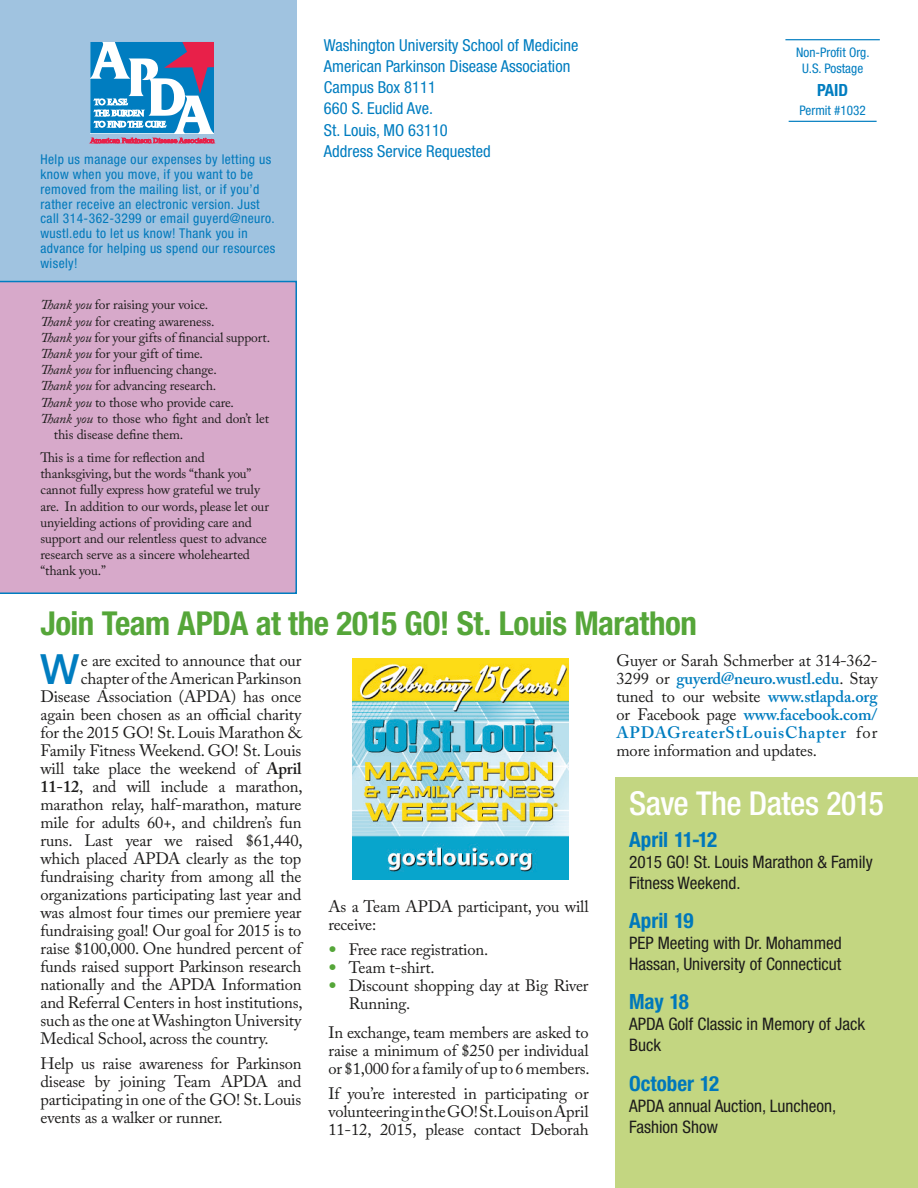
<style>
.page{position:relative;width:918px;height:1188px;background:#fff}
.page>*{position:absolute;margin:0;border:0;box-sizing:border-box;transform-origin:0 0}
.t1{font:500 41.7px "Helvetica Neue LT Std";color:#007dc0}
.t2{font:700 condensed 33px "Helvetica Neue LT Std";letter-spacing:-.015em;color:#55a639}
.t3{font:500 condensed 33px "Helvetica Neue LT Std";letter-spacing:-.015em;color:#fff}
.t4{font:700 condensed 21px "Helvetica Neue LT Std";color:#0078bb}
.t5{font:condensed 17.25px/21px "Helvetica Neue LT Std";color:#1d1c1b}
.t6{font:700 condensed 16.8px "Helvetica Neue LT Std";color:#007dc0}
.t7{font:16.5px/18px "Adobe Caslon Pro";letter-spacing:-.01em;color:#1d1c1b;text-align:justify}
.t8{font:condensed 16.5px/21px "Helvetica Neue LT Std";color:#007dc0}
.t9{font:13.5px/16.2px "Adobe Caslon Pro";letter-spacing:-.01em;color:#1d1c1b}
.t10{font:condensed 13.5px/14.9px "Helvetica Neue LT Std";letter-spacing:.03em;color:#0078bb}
.t11{font:condensed 13.2px/16.8px "Helvetica Neue LT Std";color:#007dc0;text-align:center}
.s1{font-style:italic}
.s2{font-weight:600;color:#007dc0}
.s3{font-weight:600}
.s4{font-family:"Helvetica Neue LT Std";font-weight:700;font-stretch:condensed;color:#55a639}
</style>
<div class="page">
<div style="left:0;top:0;width:297px;height:289px;background:#a0c3e0"></div>
<div style="left:0;top:281px;width:297px;height:313px;background:#d7a9ca"></div>
<hr style="left:785px;top:39px;width:95px;height:1px;background:#007dc0">
<hr style="left:789px;top:121px;width:88px;height:1px;background:#007dc0">
<svg style="left:90px;top:42px;width:124px;height:101px;background:#719bc5"></svg>
<div style="left:616px;top:778px;width:302px;height:410px;background:#c3d681"></div>
<img style="left:352px;top:659px;width:216px;height:221px">
<p class="t10" style="left:40px;top:152px;width:236px">Help us manage our expenses by letting us know when you move, if you want to be removed from the mailing list, or if you’d rather receive an electronic version. Just call 314-362-3299 or email guyerd@neuro. wustl.edu to let us know! Thank you in advance for helping us spend our resources wisely!</p>
<p class="t9" style="left:40px;top:297px;width:169px"><span class="s1">Thank you</span> for raising your voice.</p>
<p class="t9" style="left:40px;top:313px;width:176px"><span class="s1">Thank you</span> for creating awareness.</p>
<p class="t9" style="left:40px;top:329px;width:231px"><span class="s1">Thank you</span> for your gifts of financial support.</p>
<p class="t9" style="left:40px;top:345px;width:164px"><span class="s1">Thank you</span> for your gift of time.</p>
<p class="t9" style="left:40px;top:361px;width:178px"><span class="s1">Thank you</span> for influencing change.</p>
<p class="t9" style="left:40px;top:378px;width:177px"><span class="s1">Thank you</span> for advancing research.</p>
<p class="t9" style="left:40px;top:394px;width:195px"><span class="s1">Thank you</span> to those who provide care.</p>
<p class="t9" style="left:40px;top:410px;width:230px"><span class="s1">Thank you</span> to those who fight and don’t let</p>
<p class="t9" style="left:54px;top:426px;width:131px">this disease define them.</p>
<p class="t9" style="left:40px;top:449px;width:230px">This is a time for reflection and thanksgiving, but the words “thank you” cannot fully express how grateful we truly are. In addition to our words, please let our unyielding actions of providing care and support and our relentless quest to advance research serve as a sincere wholehearted “thank you.”</p>
<p class="t8" style="left:324px;top:35px;width:256px">Washington University School of Medicine<br>American Parkinson Disease Association<br>Campus Box 8111<br>660 S. Euclid Ave.<br>St. Louis, MO 63110<br>Address Service Requested</p>
<p class="t11" style="left:796px;top:43px;width:75px">Non-Profit Org.<br>U.S. Postage</p>
<p class="t6" style="left:817px;top:80px;width:33px">PAID</p>
<p class="t11" style="left:799px;top:102px;width:68px">Permit #1032</p>
<h2 class="t2" style="left:40px;top:603px;width:658px">Join Team APDA at the 2015 GO! St. Louis Marathon</h2>
<h1 class="t1" style="left:40px;top:645px;width:41px">W</h1>
<p class="t7" style="left:81px;top:652px;width:222px">e are excited to announce that our</p>
<p class="t7" style="left:616px;top:652px;width:263px">Guyer or Sarah Schmerber at 314-362- 3299 or <span class="s2">guyerd@neuro.wustl.edu</span>. Stay tuned to our website <span class="s2">www.stlapda.org </span>or Facebook page <span class="s2">www.facebook.com/ APDAGreaterStLouisChapter</span> for more information and updates.</p>
<h2 class="t3" style="left:629px;top:783px;width:256px">Save The Dates 2015</h2>
<p class="t4" style="left:629px;top:827px;width:90px">April 11-12</p>
<p class="t5" style="left:629px;top:851px;width:245px">2015 GO! St. Louis Marathon &amp; Family<br>Fitness Weekend.</p>
<p class="t4" style="left:629px;top:908px;width:66px">April 19</p>
<p class="t5" style="left:629px;top:932px;width:214px">PEP Meeting with Dr. Mohammed<br>Hassan, University of Connecticut</p>
<p class="t4" style="left:629px;top:989px;width:61px">May 18</p>
<p class="t5" style="left:629px;top:1014px;width:237px">APDA Golf Classic in Memory of Jack<br>Buck</p>
<p class="t4" style="left:629px;top:1070px;width:92px">October 12</p>
<p class="t5" style="left:629px;top:1095px;width:209px">APDA annual Auction, Luncheon,<br>Fashion Show</p>
<p class="t7" style="left:81px;top:670px;width:222px">chapter of the American Parkinson</p>
<p class="t7" style="left:40px;top:688px;width:263px">Disease Association (APDA) has once</p>
<p class="t7" style="left:40px;top:706px;width:263px">again been chosen as an official charity</p>
<p class="t7" style="left:40px;top:724px;width:263px">for the 2015 GO! St. Louis Marathon &amp;</p>
<p class="t7" style="left:40px;top:742px;width:263px">Family Fitness Weekend. GO! St. Louis</p>
<p class="t7" style="left:40px;top:760px;width:262px">will take place the weekend of <span class="s3">April</span></p>
<p class="t7" style="left:40px;top:778px;width:264px"><span class="s3">11-12</span>, and will include a marathon,</p>
<p class="t7" style="left:40px;top:796px;width:263px">marathon relay, half-marathon, mature</p>
<p class="t7" style="left:40px;top:814px;width:262px">mile for adults 60+, and children’s fun</p>
<p class="t7" style="left:40px;top:832px;width:264px">runs. Last year we raised $61,440,</p>
<p class="t7" style="left:40px;top:850px;width:262px">which placed APDA clearly as the top</p>
<p class="t7" style="left:40px;top:868px;width:263px">fundraising charity from among all the</p>
<p class="t7" style="left:40px;top:886px;width:263px">organizations participating last year and</p>
<p class="t7" style="left:40px;top:904px;width:263px">was almost four times our premiere year</p>
<p class="t7" style="left:40px;top:922px;width:263px">fundraising goal! Our goal for 2015 is to</p>
<p class="t7" style="left:40px;top:940px;width:262px">raise $100,000. One hundred percent of</p>
<p class="t7" style="left:40px;top:958px;width:262px">funds raised support Parkinson research</p>
<p class="t7" style="left:40px;top:976px;width:263px">nationally and the APDA Information</p>
<p class="t7" style="left:40px;top:994px;width:264px">and Referral Centers in host institutions,</p>
<p class="t7" style="left:40px;top:1012px;width:262px">such as the one at Washington University</p>
<p class="t7" style="left:40px;top:1030px;width:230px">Medical School, across the country.</p>
<p class="t7" style="left:40px;top:1054px;width:263px">Help us raise awareness for Parkinson disease by joining Team APDA and participating in one of the GO! St. Louis events as a walker or runner.</p>
<p class="t7" style="left:328px;top:898px;width:262px">As a Team APDA participant, you will receive:</p>
<p class="t7" style="left:328px;top:940px;width:161px"><span class="s4">•</span> Free race registration.</p>
<p class="t7" style="left:328px;top:958px;width:108px"><span class="s4">•</span> Team t-shirt.</p>
<p class="t7" style="left:349px;top:976px;width:241px;text-indent:-20px"><span class="s4">•</span> Discount shopping day at Big River<br>Running.</p>
<p class="t7" style="left:328px;top:1023px;width:263px">In exchange, team members are asked to raise a minimum of $250 per individual or $1,000 for a family of up to 6 members.</p>
<p class="t7" style="left:328px;top:1084px;width:262px">If you’re interested in participating or volunteering in the GO! St. Louis on April 11-12, 2015, please contact Deborah</p>
</div>
